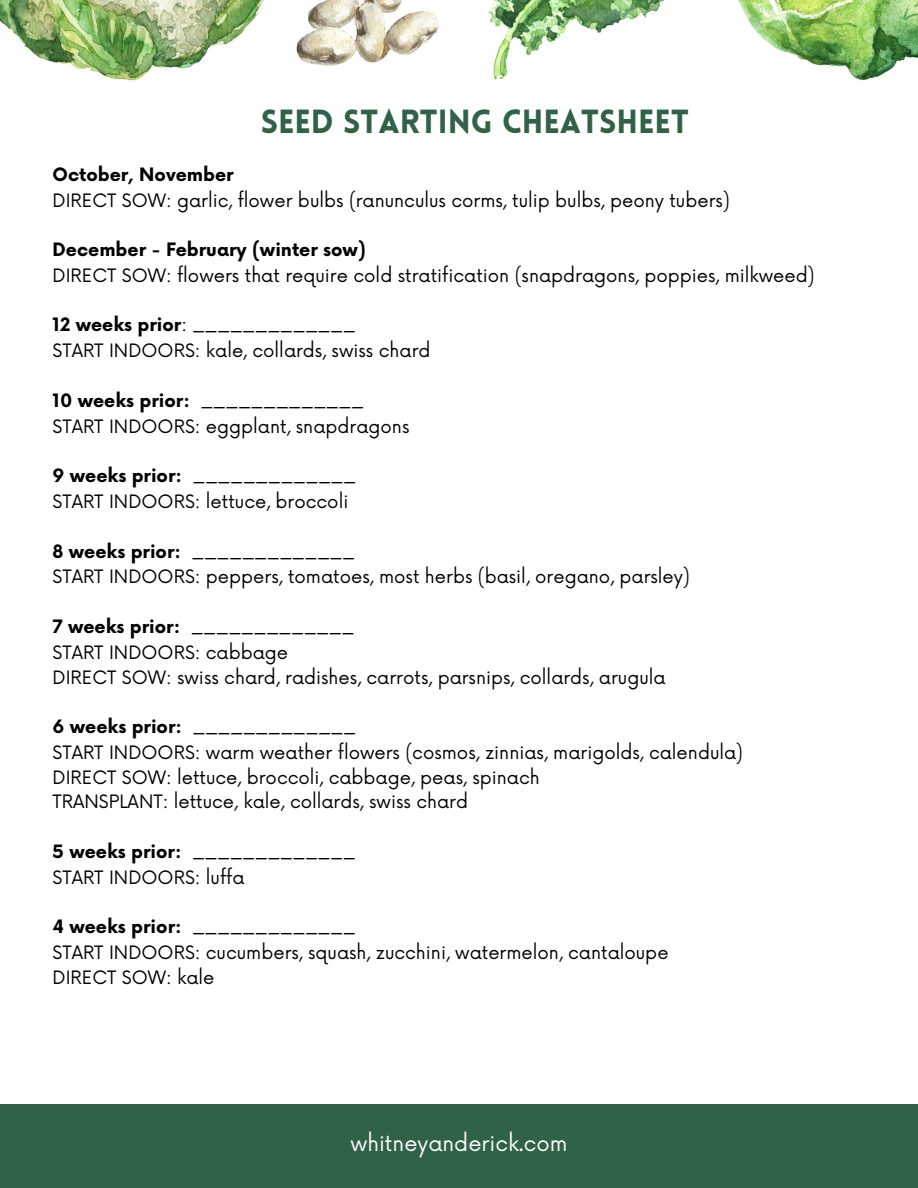
<style>
.page{position:relative;width:918px;height:1188px;background:#fff}
.page>*{position:absolute;margin:0;border:0;box-sizing:border-box;transform-origin:0 0}
.t1{font:900 32.7px "Lovelo";color:#2f6246}
.t2{font:21px "Now";color:#fff}
.t3{font:18px/25.8px "Now";color:#000}
.t4{font:700 18px "Now";color:#000}
.s1{font-weight:700}
.s2{font-weight:400}
</style>
<div class="page">
<img style="left:0;top:0;width:918px;height:81px">
<div style="left:0;top:1104px;width:918px;height:84px;background:#2f6246"></div>
<p class="t1" style="left:261px;top:108px;width:430px">SEED STARTING CHEATSHEET</p>
<p class="t4" style="left:52px;top:164px;width:183px">October, November</p>
<h1 class="t3" style="left:52px;top:188px;width:679px">DIRECT SOW: garlic, flower bulbs (ranunculus corms, tulip bulbs, peony tubers)</h1>
<p class="t4" style="left:52px;top:240px;width:315px">December - February (winter sow)</p>
<p class="t3" style="left:52px;top:263px;width:764px">DIRECT SOW: flowers that require cold stratification (snapdragons, poppies, milkweed)</p>
<p class="t3" style="left:52px;top:313px;width:305px"><span class="s1">12 weeks prior</span>: _____________</p>
<p class="t3" style="left:52px;top:339px;width:380px">START INDOORS: kale, collards, swiss chard</p>
<p class="t4" style="left:52px;top:391px;width:313px">10 weeks prior: <span class="s2">_____________</span></p>
<p class="t3" style="left:52px;top:414px;width:358px">START INDOORS: eggplant, snapdragons</p>
<p class="t4" style="left:52px;top:466px;width:131px">9 weeks prior:</p>
<p class="t3" style="left:52px;top:464px;width:305px;text-indent:140px">_____________<br>START INDOORS: lettuce, broccoli</p>
<p class="t4" style="left:52px;top:541px;width:130px">8 weeks prior:</p>
<p class="t3" style="left:52px;top:539px;width:639px;text-indent:139px">_____________<br>START INDOORS: peppers, tomatoes, most herbs (basil, oregano, parsley)</p>
<p class="t3" style="left:52px;top:614px;width:303px"><span class="s1">7 weeks prior:</span> _____________</p>
<p class="t3" style="left:52px;top:640px;width:237px">START INDOORS: cabbage</p>
<p class="t3" style="left:52px;top:665px;width:615px">DIRECT SOW: swiss chard, radishes, carrots, parsnips, collards, arugula</p>
<p class="t3" style="left:52px;top:715px;width:305px"><span class="s1">6 weeks prior:</span> _____________</p>
<p class="t3" style="left:52px;top:740px;width:692px">START INDOORS: warm weather flowers (cosmos, zinnias, marigolds, calendula)</p>
<p class="t3" style="left:52px;top:765px;width:489px">DIRECT SOW: lettuce, broccoli, cabbage, peas, spinach</p>
<p class="t3" style="left:52px;top:790px;width:417px">TRANSPLANT: lettuce, kale, collards, swiss chard</p>
<p class="t4" style="left:52px;top:842px;width:130px">5 weeks prior:</p>
<p class="t3" style="left:52px;top:839px;width:305px;text-indent:140px">_____________<br>START INDOORS: luffa</p>
<p class="t4" style="left:52px;top:917px;width:131px">4 weeks prior:</p>
<p class="t3" style="left:52px;top:915px;width:618px;text-indent:140px">_____________<br>START INDOORS: cucumbers, squash, zucchini, watermelon, cantaloupe</p>
<p class="t3" style="left:52px;top:965px;width:163px">DIRECT SOW: kale</p>
<p class="t2" style="left:350px;top:1132px;width:218px">whitneyanderick.com</p>
</div>
